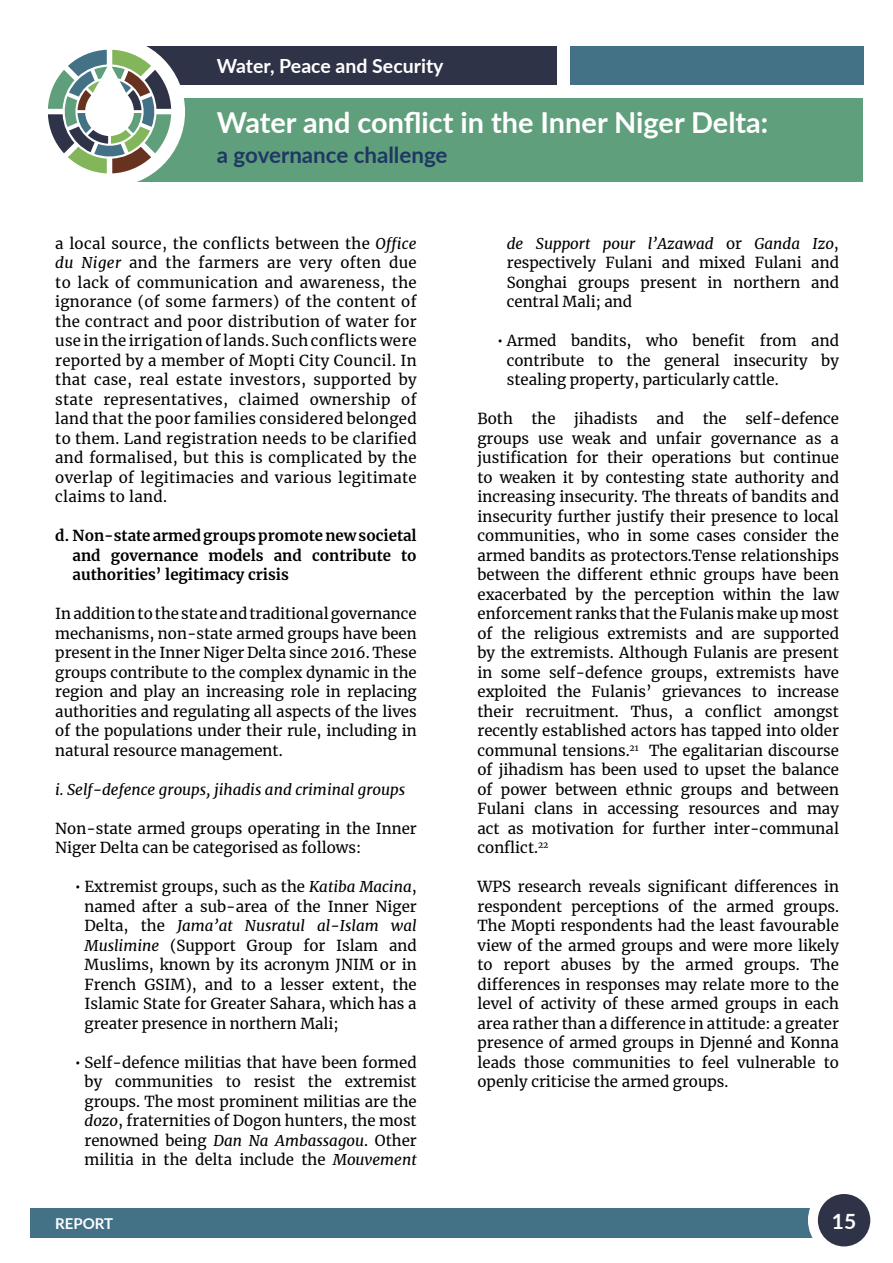
<style>
.page{position:relative;width:893px;height:1263px;background:#fff}
.page>*{position:absolute;margin:0;border:0;box-sizing:border-box;transform-origin:0 0}
.t1{font:700 28.95px "Lato";color:#fff}
.t2{font:700 22.35px "Lato";color:#1f3763}
.t3{font:700 21px "Lato";color:#fff}
.t4{font:700 19.5px "Lato";color:#fff}
.Paragraph_Style_1{font:15px/19.5px "Merriweather";color:#000;text-align:justify}
.Indented{font:15px/19.5px "Merriweather";color:#000;text-align:justify}
.Paragraph_Style_1-2{font:700 15px/19.5px "Merriweather";color:#000;text-align:justify}
.Paragraph_Style_1-3{font:italic 15px "Merriweather";color:#000}
.t5{font:700 15px "Lato";color:#fff}
.s1{font-style:italic}
</style>
<div class="page">
<div style="left:30px;top:98px;width:833px;height:83px;background:#5f9f7c"></div>
<div style="left:30px;top:47px;width:527px;height:38px;background:#2f3347"></div>
<div style="left:570px;top:47px;width:293px;height:38px;background:#437186"></div>
<div style="left:30px;top:1208px;width:808px;height:29px;background:#437186"></div>
<div style="left:808px;top:1184px;width:72px;height:72px;background:#fff;border-radius:50%"></div>
<div style="left:818px;top:1194px;width:52px;height:52px;background:#2f3347;border-radius:50%"></div>
<div style="left:35px;top:37px;width:150px;height:150px;background:#fff;border-radius:50%"></div>
<div style="left:0;top:9px;width:117px;height:204px;background:#fff"></div>
<svg style="left:48px;top:50px;width:123px;height:123px"></svg>
<h3 class="t4" style="left:217px;top:52px;width:228px">Water, Peace and Security</h3>
<h1 class="t1" style="left:217px;top:101px;width:553px">Water and conflict in the Inner Niger Delta:</h1>
<h2 class="t2" style="left:217px;top:139px;width:232px">a governance challenge</h2>
<p class="Paragraph_Style_1" style="left:55px;top:233px;width:363px">a local source, the conflicts between the <span class="s1">Office du Niger</span> and the farmers are very often due to lack of communication and awareness, the ignorance (of some farmers) of the content of the contract and poor distribution of water for use in the irrigation of lands. Such conflicts were reported by a member of Mopti City Council. In that case, real estate investors, supported by state representatives, claimed ownership of land that the poor families considered belonged to them. Land registration needs to be clarified and formalised, but this is complicated by the overlap of legitimacies and various legitimate claims to land.</p>
<p class="Paragraph_Style_1-2" style="left:73px;top:525px;width:346px;text-indent:-17px">d. Non-state armed groups promote new societal and governance models and contribute to authorities’ legitimacy crisis</p>
<p class="Paragraph_Style_1" style="left:55px;top:603px;width:363px">In addition to the state and traditional governance mechanisms, non-state armed groups have been present in the Inner Niger Delta since 2016. These groups contribute to the complex dynamic in the region and play an increasing role in replacing authorities and regulating all aspects of the lives of the populations under their rule, including in natural resource management.</p>
<p class="Paragraph_Style_1-3" style="left:55px;top:779px;width:351px">i. Self-defence groups, jihadis and criminal groups</p>
<p class="Paragraph_Style_1" style="left:55px;top:818px;width:363px">Non-state armed groups operating in the Inner<br>Niger Delta can be categorised as follows:</p>
<p class="Indented" style="left:85px;top:876px;width:334px;text-indent:-10px">• Extremist groups, such as the <span class="s1">Katiba Macina</span>, named after a sub-area of the Inner Niger Delta, the <span class="s1">Jama’at Nusratul al-Islam wal Muslimine</span> (Support Group for Islam and Muslims, known by its acronym JNIM or in French GSIM), and to a lesser extent, the Islamic State for Greater Sahara, which has a greater presence in northern Mali;</p>
<p class="Indented" style="left:85px;top:1052px;width:334px;text-indent:-10px">• Self-defence militias that have been formed by communities to resist the extremist groups. The most prominent militias are the <span class="s1">dozo</span>, fraternities of Dogon hunters, the most renowned being <span class="s1">Dan Na Ambassagou</span>. Other militia in the delta include the <span class="s1">Mouvement</span></p>
<p class="Indented" style="left:507px;top:233px;width:334px"><span class="s1">de Support pour l’Azawad</span> or <span class="s1">Ganda Izo</span>, respectively Fulani and mixed Fulani and Songhai groups present in northern and central Mali; and</p>
<p class="Indented" style="left:507px;top:330px;width:334px;text-indent:-10px">• Armed bandits, who benefit from and contribute to the general insecurity by stealing property, particularly cattle.</p>
<p class="Paragraph_Style_1" style="left:477px;top:408px;width:363px">Both the jihadists and the self-defence groups use weak and unfair governance as a justification for their operations but continue to weaken it by contesting state authority and increasing insecurity. The threats of bandits and insecurity further justify their presence to local communities, who in some cases consider the armed bandits as protectors.Tense relationships between the different ethnic groups have been exacerbated by the perception within the law enforcement ranks that the Fulanis make up most of the religious extremists and are supported by the extremists. Although Fulanis are present in some self-defence groups, extremists have exploited the Fulanis’ grievances to increase their recruitment. Thus, a conflict amongst recently established actors has tapped into older communal tensions.<sup>21</sup> The egalitarian discourse of jihadism has been used to upset the balance of power between ethnic groups and between Fulani clans in accessing resources and may act as motivation for further inter-communal conflict.<sup>22</sup></p>
<p class="Paragraph_Style_1" style="left:477px;top:876px;width:363px">WPS research reveals significant differences in respondent perceptions of the armed groups.<br>The Mopti respondents had the least favourable view of the armed groups and were more likely to report abuses by the armed groups. The differences in responses may relate more to the level of activity of these armed groups in each area rather than a difference in attitude: a greater presence of armed groups in Djenné and Konna leads those communities to feel vulnerable to openly criticise the armed groups.</p>
<p class="t5" style="left:55px;top:1212px;width:60px">REPORT</p>
<h3 class="t3" style="left:832px;top:1206px;width:26px">15</h3>
</div>
